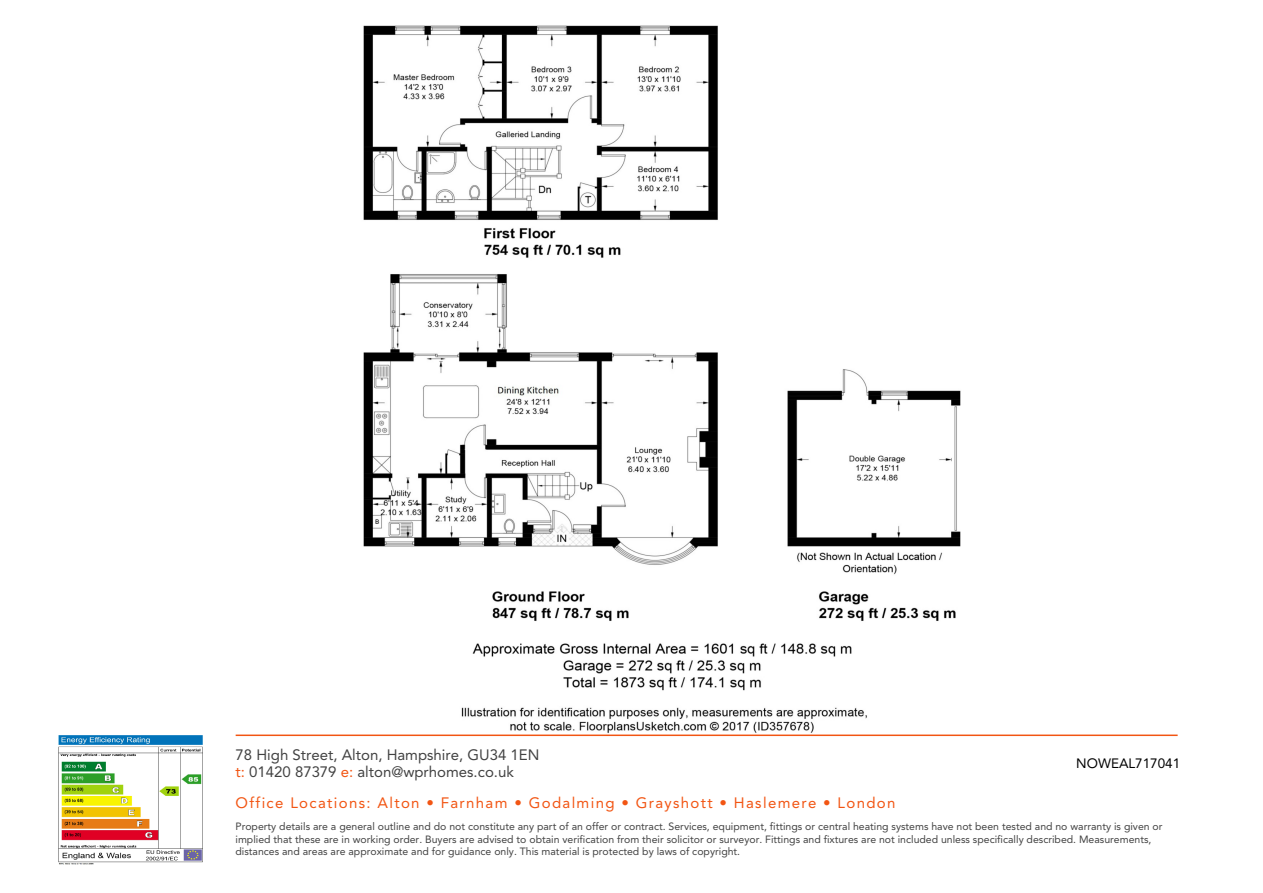
<style>
.page{position:relative;width:1263px;height:893px;background:#fff}
.page>*{position:absolute;margin:0;border:0;box-sizing:border-box;transform-origin:0 0}
.t1{font:15px/17.7px "Avenir LT Std";color:#424242}
.t2{font:15px "Avenir LT Std";letter-spacing:.09em;color:#f25513}
.t3{font:13.5px "Avenir LT Std";color:#000}
.t4{font:10.5px/12.5px "Avenir LT Std";color:#424242}
.s1{color:#f25513}
</style>
<div class="page">
<img style="left:235px;top:25px;width:942px;height:712px">
<hr style="left:236px;top:734px;width:942px;height:2px;background:#f25513">
<img style="left:58px;top:735px;width:145px;height:130px">
<h1 class="t1" style="left:236px;top:747px;width:305px">78 High Street, Alton, Hampshire, GU34 1EN <span class="s1">t:</span> 01420 87379 <span class="s1">e:</span> alton@wprhomes.co.uk</h1>
<p class="t3" style="left:1076px;top:758px;width:105px">NOWEAL717041</p>
<h1 class="t2" style="left:236px;top:797px;width:661px">Office Locations: Alton • Farnham • Godalming • Grayshott • Haslemere • London</h1>
<p class="t4" style="left:235px;top:821px;width:928px">Property details are a general outline and do not constitute any part of an offer or contract. Services, equipment, fittings or central heating systems have not been tested and no warranty is given or implied that these are in working order. Buyers are advised to obtain verification from their solicitor or surveyor. Fittings and fixtures are not included unless specifically described. Measurements, distances and areas are approximate and for guidance only. This material is protected by laws of copyright.</p>
</div>
